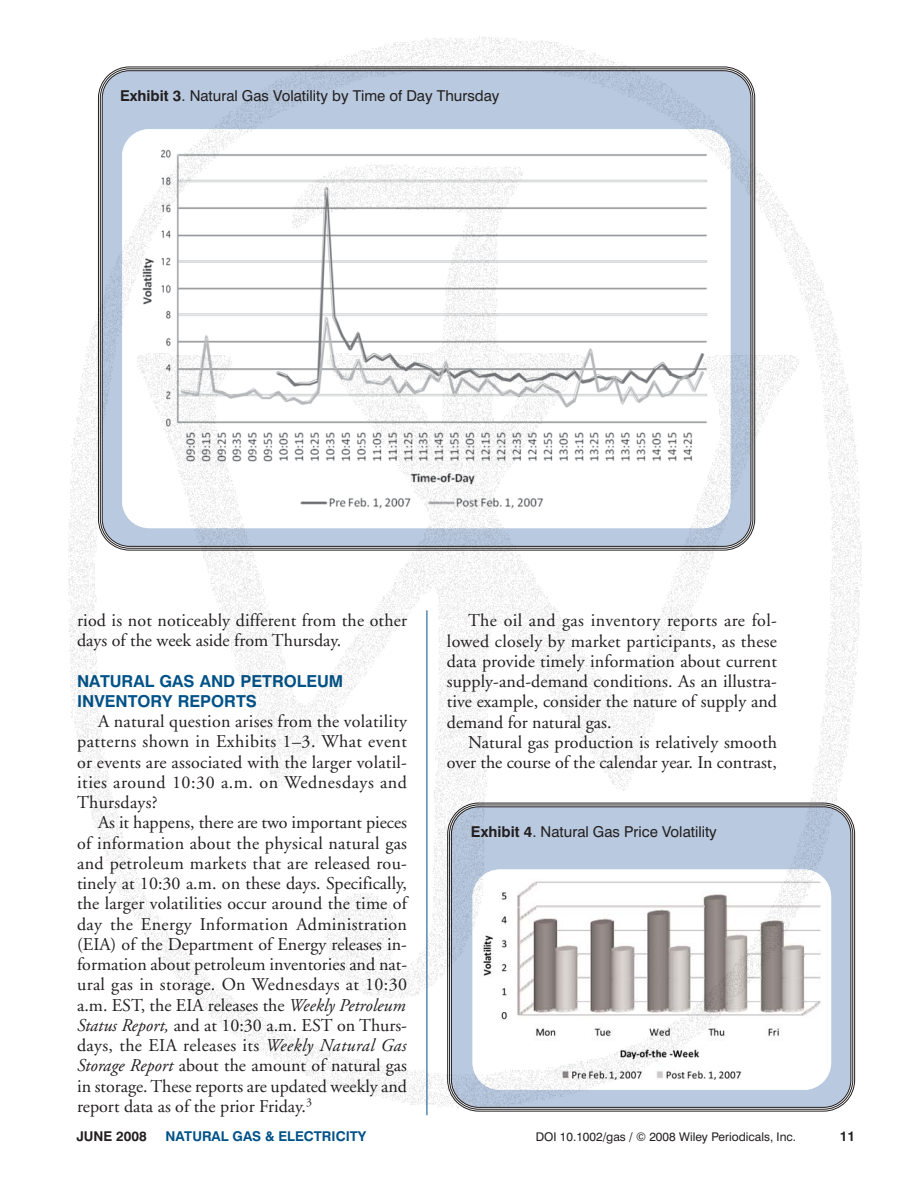
<style>
.page{position:relative;width:918px;height:1188px;background:#fff}
.page>*{position:absolute;margin:0;border:0;box-sizing:border-box;transform-origin:0 0}
.t1{font:18px/20.2px "Adobe Garamond";color:#231f20;text-align:justify}
.t2{font:700 16.5px/20.2px "Swiss 721 BT";color:#005288}
.t3{font:15px "Swiss 721 BT";color:#231f20}
.t4{font:700 13.5px "Swiss 721 BT";color:#005288}
.t5{font:700 13.5px "Swiss 721 BT";color:#231f20}
.t6{font:12px "Swiss 721 BT";color:#231f20}
.s1{font-weight:700}
.s2{font-style:italic}
</style>
<div class="page">
<img style="left:68px;top:36px;width:794px;height:1080px">
<p class="t3" style="left:120px;top:90px;width:381px"><span class="s1">Exhibit 3</span>. Natural Gas Volatility by Time of Day Thursday</p>
<p class="t1" style="left:77px;top:612px;width:331px">riod is not noticeably different from the other days of the week aside from Thursday.</p>
<p class="t2" style="left:77px;top:673px;width:268px">NATURAL GAS AND PETROLEUM<br>INVENTORY REPORTS</p>
<p class="t1" style="left:77px;top:713px;width:332px;text-indent:21px">A natural question arises from the volatility patterns shown in Exhibits 1–3. What event or events are associated with the larger volatil&shy;ities around 10:30 a.m. on Wednesdays and Thursdays?</p>
<p class="t1" style="left:77px;top:814px;width:332px;text-indent:21px">As it happens, there are two important pieces of information about the physical natural gas and petroleum markets that are released rou&shy;tinely at 10:30 a.m. on these days. Specifically, the larger volatilities occur around the time of day the Energy Information Administration (EIA) of the Department of Energy releases in&shy;formation about petroleum inventories and nat&shy;ural gas in storage. On Wednesdays at 10:30 a.m. EST, the EIA releases the <span class="s2">Weekly Petroleum Status Report,</span> and at 10:30 a.m. EST on Thurs&shy;days, the EIA releases its <span class="s2">Weekly Natural Gas Storage Report</span> about the amount of natural gas in storage. These reports are updated weekly and report data as of the prior Friday.<sup>3</sup></p>
<p class="t1" style="left:447px;top:612px;width:332px;text-indent:21px">The oil and gas inventory reports are fol&shy;lowed closely by market participants, as these data provide timely information about current supply-and-demand conditions. As an illustra&shy;tive example, consider the nature of supply and demand for natural gas.</p>
<p class="t1" style="left:447px;top:734px;width:331px;text-align:right">Natural gas production is relatively smooth over the course of the calendar year. In contrast,</p>
<p class="t3" style="left:471px;top:826px;width:247px"><span class="s1">Exhibit 4</span>. Natural Gas Price Volatility</p>
<p class="t5" style="left:76px;top:1131px;width:72px">JUNE 2008</p>
<p class="t4" style="left:166px;top:1131px;width:202px">NATURAL GAS &amp; ELECTRICITY</p>
<p class="t6" style="left:536px;top:1133px;width:262px">DOI 10.1002/gas / © 2008 Wiley Periodicals, Inc.</p>
<p class="t5" style="left:840px;top:1131px;width:17px">11</p>
</div>
